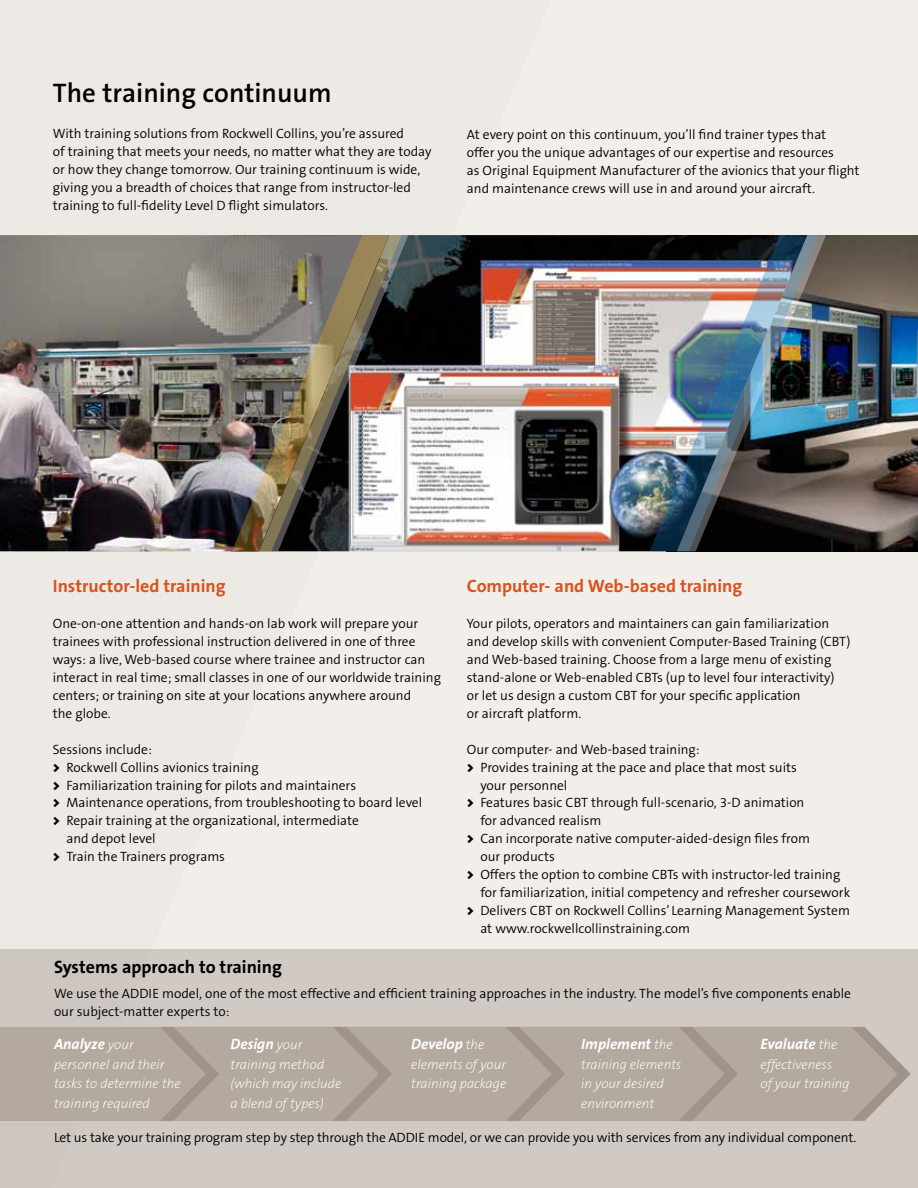
<style>
.page{position:relative;width:918px;height:1188px;background:#f2efeb}
.page>*{position:absolute;margin:0;border:0;box-sizing:border-box;transform-origin:0 0}
.t1{font:600 27px "The Sans B6";color:#000}
.t2{font:700 18px "The Sans B7";color:#d9531e}
.t3{font:700 18px "The Sans B7";color:#000}
.t4{font:italic 700 15px "The Sans B7";color:#fff}
.t5{font:300 13.5px/18px "The Sans B4";color:#000}
.t6{font:italic 200 13.5px/19.5px "The Sans B2";color:#fff}
.s1{font-family:"The Sans B9";font-weight:900}
.s2{font-family:"The Sans B2";font-weight:200;font-size:13.5px}
</style>
<div class="page">
<img style="left:826px;top:235px;width:92px;height:316px">
<img style="left:408px;top:235px;width:242px;height:316px">
<img style="left:0;top:235px;width:232px;height:316px">
<div style="left:0;top:949px;width:918px;height:239px;background:#d1cac4"></div>
<svg style="left:0;top:1027px;width:911px;height:94px;background:#b3a89d"></svg>
<img style="left:232px;top:235px;width:27px;height:316px">
<img style="left:650px;top:235px;width:27px;height:316px">
<img style="left:259px;top:235px;width:149px;height:316px">
<img style="left:677px;top:235px;width:149px;height:316px">
<h1 class="t1" style="left:53px;top:78px;width:280px">The training continuum</h1>
<p class="t5" style="left:53px;top:125px;width:380px">With training solutions from Rockwell Collins, you’re assured<br>of training that meets your needs, no matter what they are today or how they change tomorrow. Our training continuum is wide, giving you a breadth of choices that range from instructor-led training to full-fidelity Level D flight simulators.</p>
<p class="t5" style="left:467px;top:125px;width:394px">At every point on this continuum, you’ll find trainer types that<br>offer you the unique advantages of our expertise and resources<br>as Original Equipment Manufacturer of the avionics that your flight and maintenance crews will use in and around your aircraft.</p>
<h2 class="t2" style="left:53px;top:576px;width:174px">Instructor-led training</h2>
<p class="t5" style="left:53px;top:614px;width:390px">One-on-one attention and hands-on lab work will prepare your trainees with professional instruction delivered in one of three ways: a live, Web-based course where trainee and instructor can interact in real time; small classes in one of our worldwide training centers; or training on site at your locations anywhere around<br>the globe.</p>
<p class="t5" style="left:53px;top:740px;width:101px">Sessions include:</p>
<p class="t5" style="left:53px;top:758px;width:207px"><span class="s1">&gt;</span> Rockwell Collins avionics training</p>
<p class="t5" style="left:53px;top:776px;width:305px"><span class="s1">&gt;</span> Familiarization training for pilots and maintainers</p>
<p class="t5" style="left:53px;top:794px;width:371px"><span class="s1">&gt;</span> Maintenance operations, from troubleshooting to board level</p>
<p class="t5" style="left:53px;top:812px;width:308px"><span class="s1">&gt;</span> Repair training at the organizational, intermediate</p>
<p class="t5" style="left:66px;top:830px;width:91px">and depot level</p>
<p class="t5" style="left:53px;top:848px;width:174px"><span class="s1">&gt;</span> Train the Trainers programs</p>
<h2 class="t2" style="left:467px;top:576px;width:277px">Computer- and Web-based training</h2>
<p class="t5" style="left:467px;top:614px;width:385px">Your pilots, operators and maintainers can gain familiarization and develop skills with convenient Computer-Based Training (CBT) and Web-based training. Choose from a large menu of existing stand-alone or Web-enabled CBTs (up to level four interactivity)<br>or let us design a custom CBT for your specific application<br>or aircraft platform.</p>
<p class="t5" style="left:467px;top:740px;width:234px">Our computer- and Web-based training:</p>
<p class="t5" style="left:467px;top:758px;width:332px"><span class="s1">&gt;</span> Provides training at the pace and place that most suits</p>
<p class="t5" style="left:480px;top:776px;width:89px">your personnel</p>
<p class="t5" style="left:467px;top:794px;width:339px"><span class="s1">&gt;</span> Features basic CBT through full-scenario, 3-D animation</p>
<p class="t5" style="left:480px;top:812px;width:123px">for advanced realism</p>
<p class="t5" style="left:467px;top:830px;width:345px"><span class="s1">&gt;</span> Can incorporate native computer-aided-design files from</p>
<p class="t5" style="left:480px;top:848px;width:76px">our products</p>
<p class="t5" style="left:467px;top:866px;width:375px"><span class="s1">&gt;</span> Offers the option to combine CBTs with instructor-led training</p>
<p class="t5" style="left:480px;top:884px;width:371px">for familiarization, initial competency and refresher coursework</p>
<p class="t5" style="left:467px;top:902px;width:385px"><span class="s1">&gt;</span> Delivers CBT on Rockwell Collins’ Learning Management System</p>
<p class="t5" style="left:480px;top:920px;width:211px">at www.rockwellcollinstraining.com</p>
<h2 class="t3" style="left:54px;top:957px;width:229px">Systems approach to training</h2>
<p class="t5" style="left:54px;top:985px;width:799px">We use the ADDIE model, one of the most effective and efficient training approaches in the industry. The model’s five components enable our subject-matter experts to:</p>
<p class="t4" style="left:54px;top:1036px;width:81px">Analyze <span class="s2">your</span></p>
<p class="t6" style="left:54px;top:1055px;width:128px">personnel and their tasks to determine the training required</p>
<p class="t4" style="left:231px;top:1036px;width:73px">Design <span class="s2">your</span></p>
<p class="t6" style="left:231px;top:1055px;width:112px">training method (which may include a blend of types)</p>
<p class="t4" style="left:411px;top:1036px;width:75px">Develop <span class="s2">the</span></p>
<p class="t6" style="left:411px;top:1055px;width:97px">elements of your training package</p>
<p class="t4" style="left:581px;top:1036px;width:93px">Implement <span class="s2">the</span></p>
<p class="t6" style="left:581px;top:1055px;width:102px">training elements in your desired environment</p>
<p class="t4" style="left:760px;top:1036px;width:79px">Evaluate <span class="s2">the</span></p>
<p class="t6" style="left:760px;top:1055px;width:91px">effectiveness<br>of your training</p>
<p class="t5" style="left:54px;top:1129px;width:804px">Let us take your training program step by step through the ADDIE model, or we can provide you with services from any individual component.</p>
</div>
